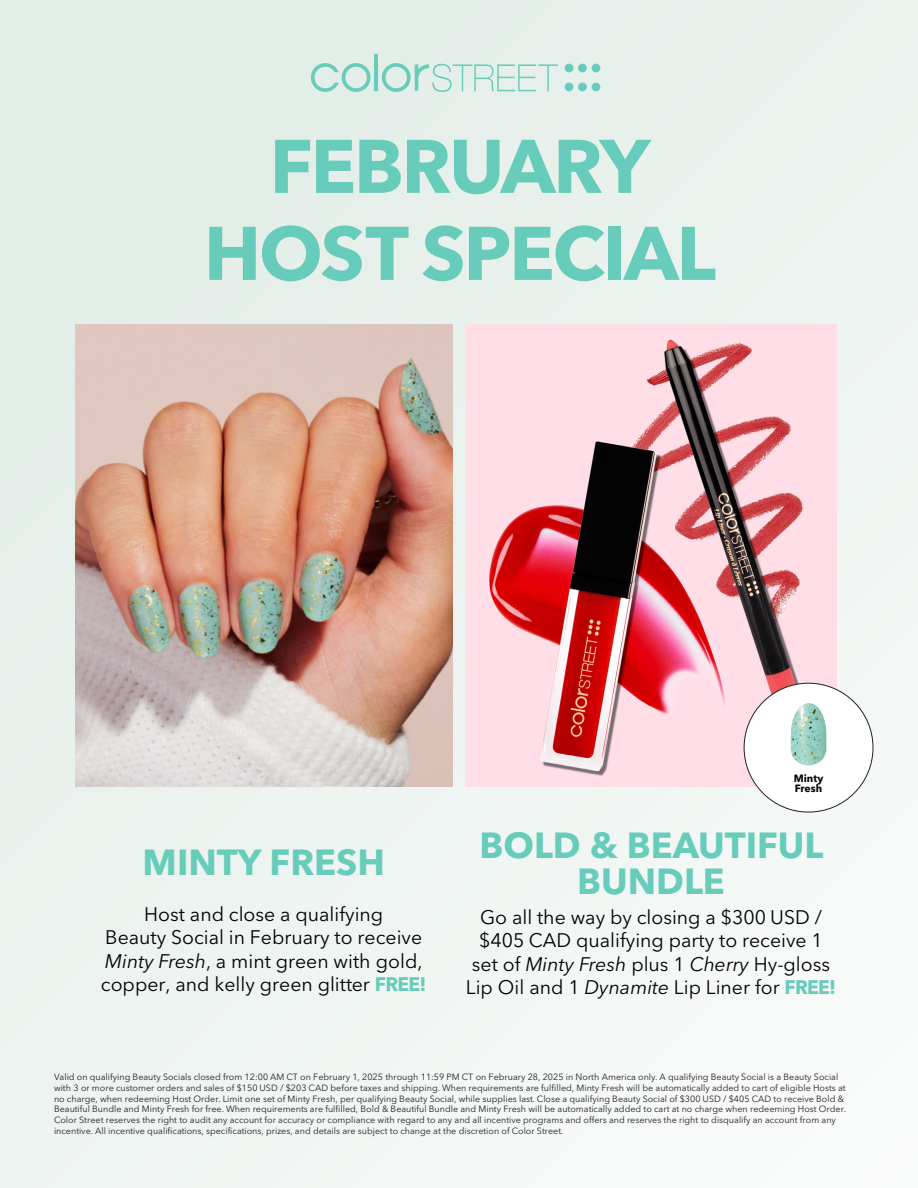
<style>
.page{position:relative;width:918px;height:1188px;background:#edf3f0}
.page>*{position:absolute;margin:0;border:0;box-sizing:border-box;transform-origin:0 0}
.t1{font:700 75px "Avenir Next LT Pro";letter-spacing:-.03em;color:#67ccba}
.t2{font:700 36px/36px "Avenir Next LT Pro";color:#67ccba;text-align:center}
.t3{font:19.5px/23.4px "Avenir Next LT Pro";color:#000}
.t4{font:700 10.5px "Avenir Next LT Pro";color:#040503}
.t5{font:9px/10.8px "Avenir Next LT Pro";color:#231f20}
.s1{font-style:italic}
.s2{font-weight:700;color:#67ccba}
</style>
<div class="page">
<img style="left:466px;top:324px;width:370px;height:463px">
<div style="left:744px;top:683px;width:129px;height:129px;background:#fff;border-radius:50%"></div>
<svg style="left:311px;top:63px;width:60px;height:29px"></svg>
<hr style="left:375px;top:54px;width:3px;height:37px;background:#67ccba">
<svg style="left:382px;top:63px;width:176px;height:29px"></svg>
<div style="left:565px;top:64px;width:8px;height:8px;background:#67ccba;border-radius:50%"></div>
<div style="left:578px;top:64px;width:9px;height:8px;background:#67ccba;border-radius:50%"></div>
<div style="left:592px;top:64px;width:8px;height:8px;background:#67ccba;border-radius:50%"></div>
<div style="left:565px;top:83px;width:8px;height:8px;background:#67ccba;border-radius:50%"></div>
<div style="left:578px;top:83px;width:9px;height:8px;background:#67ccba;border-radius:50%"></div>
<div style="left:592px;top:83px;width:8px;height:8px;background:#67ccba;border-radius:50%"></div>
<img style="left:75px;top:324px;width:378px;height:463px">
<img style="left:791px;top:703px;width:35px;height:62px">
<p class="t1" style="left:270px;top:121px;width:382px">FEBRUARY</p>
<p class="t1" style="left:204px;top:208px;width:514px">HOST SPECIAL</p>
<p class="t4" style="left:794px;top:772px;width:31px">Minty</p>
<p class="t4" style="left:795px;top:782px;width:29px">Fresh</p>
<p class="t2" style="left:143px;top:844px;width:244px">MINTY FRESH</p>
<p class="t3" style="left:144px;top:901px;width:240px">Host and close a qualifying</p>
<p class="t3" style="left:105px;top:925px;width:318px">Beauty Social in February to receive</p>
<p class="t3" style="left:101px;top:948px;width:327px"><span class="s1">Minty Fresh</span>, a mint green with gold, copper, and kelly green glitter <span class="s2">FREE!</span></p>
<p class="t2" style="left:479px;top:827px;width:346px">BOLD &amp; BEAUTIFUL<br>BUNDLE</p>
<p class="t3" style="left:466px;top:905px;width:372px;text-align:center">Go all the way by closing a $300 USD / $405 CAD qualifying party to receive 1 set of <span class="s1">Minty Fresh</span> plus 1 <span class="s1">Cherry</span> Hy-gloss Lip Oil and 1 <span class="s1">Dynamite</span> Lip Liner for <span class="s2">FREE!</span></p>
<p class="t5" style="left:54px;top:1071px;width:794px">Valid on qualifying Beauty Socials closed from 12:00 AM CT on February 1, 2025 through 11:59 PM CT on February 28, 2025 in North America only. A qualifying Beauty Social is a Beauty Social with 3 or more customer orders and sales of $150 USD / $203 CAD before taxes and shipping. When requirements are fulfilled, Minty Fresh will be automatically added to cart of eligible Hosts at no charge, when redeeming Host Order. Limit one set of Minty Fresh, per qualifying Beauty Social, while supplies last. Close a qualifying Beauty Social of $300 USD / $405 CAD to receive Bold &amp; Beautiful Bundle and Minty Fresh for free. When requirements are fulfilled, Bold &amp; Beautiful Bundle and Minty Fresh will be automatically added to cart at no charge when redeeming Host Order.<br>Color Street reserves the right to audit any account for accuracy or compliance with regard to any and all incentive programs and offers and reserves the right to disqualify an account from any incentive. All incentive qualifications, specifications, prizes, and details are subject to change at the discretion of Color Street.</p>
</div>
